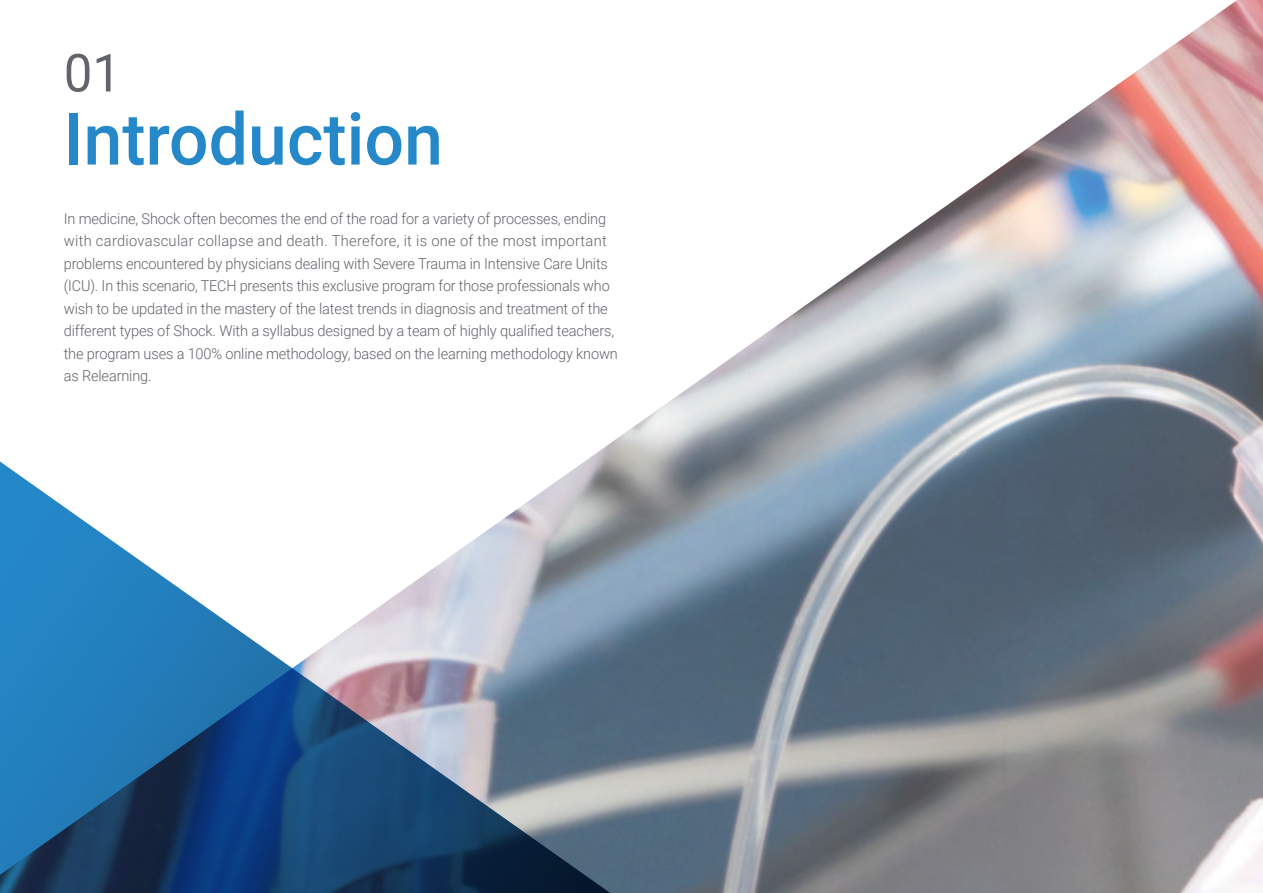
<style>
.page{position:relative;width:1263px;height:893px;background:#fff}
.page>*{position:absolute;margin:0;border:0;box-sizing:border-box;transform-origin:0 0}
.t1{font:500 72px "Roboto";color:#2488c9}
.t2{font:52.5px "Roboto";color:#61646a}
.t3{font:300 15px/22.5px "Roboto";letter-spacing:-.01em;color:#61646a}
</style>
<div class="page">
<img style="left:607px;top:0;width:656px;height:893px">
<svg style="left:0;top:446px;width:640px;height:447px"></svg>
<h2 class="t2" style="left:64px;top:36px;width:59px">01</h2>
<h1 class="t1" style="left:64px;top:89px;width:381px">Introduction</h1>
<p class="t3" style="left:64px;top:207px;width:556px">In medicine, Shock often becomes the end of the road for a variety of processes, ending with cardiovascular collapse and death. Therefore, it is one of the most important problems encountered by physicians dealing with Severe Trauma in Intensive Care Units (ICU). In this scenario, TECH presents this exclusive program for those professionals who wish to be updated in the mastery of the latest trends in diagnosis and treatment of the different types of Shock. With a syllabus designed by a team of highly qualified teachers, the program uses a 100% online methodology, based on the learning methodology known as Relearning.</p>
</div>
